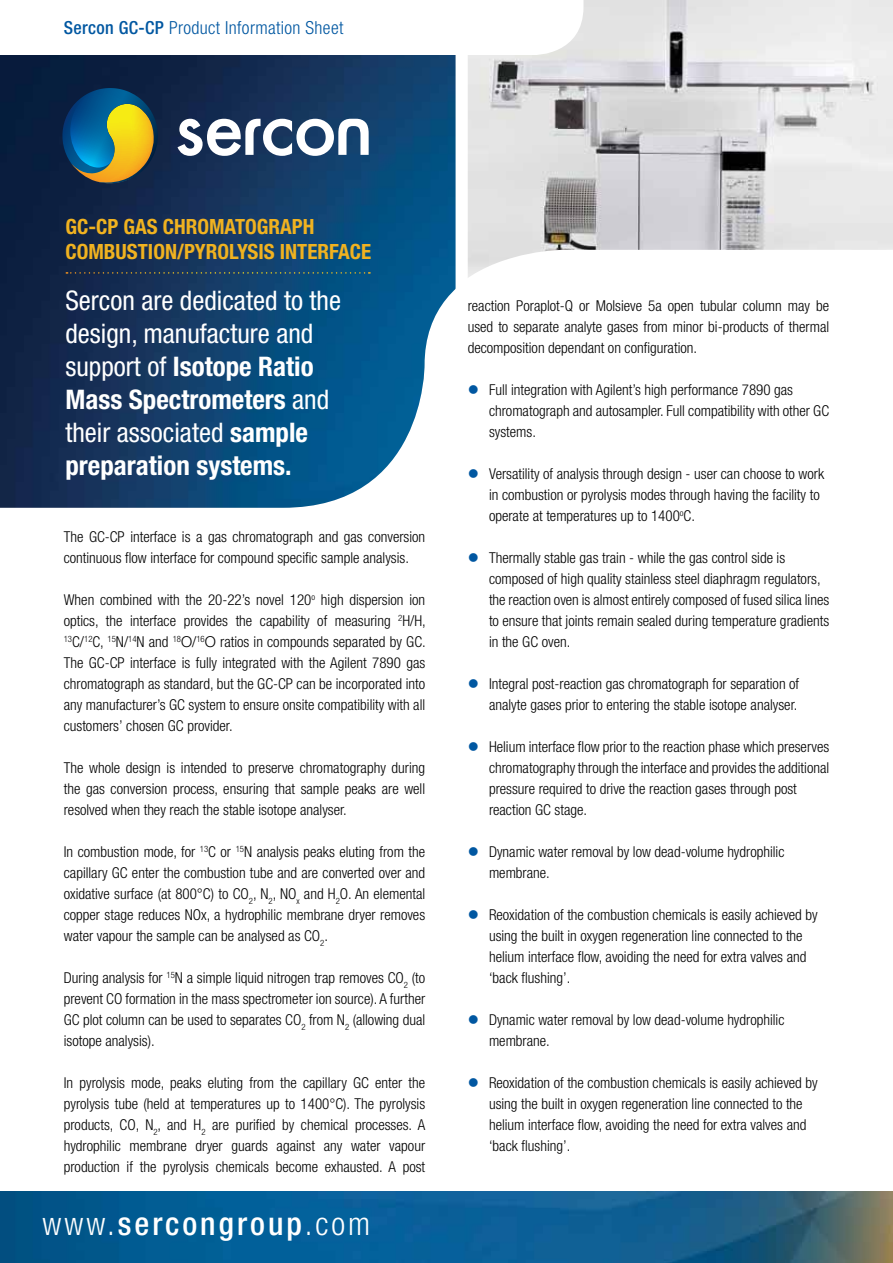
<style>
.page{position:relative;width:893px;height:1263px;background:#fff}
.page>*{position:absolute;margin:0;border:0;box-sizing:border-box;transform-origin:0 0}
.t1{font:500 condensed 32.1px "Helvetica Neue LT Pro";color:#fff}
.t2{font:condensed 27px/33px "Helvetica Neue LT Pro";color:#fff}
.t3{font:700 condensed 21px/25.2px "Helvetica Neue LT Pro";color:#f0b220}
.t4{font:300 condensed 18px "Helvetica Neue LT Pro";letter-spacing:.02em;color:#0057a1}
.t5{font:300 condensed 15px/21px "Helvetica Neue LT Pro";color:#000}
.s1{font-weight:500}
.s2{font-weight:700}
.s3{font-stretch:normal}
.s4{font-weight:300}
.s5{color:#0057a1}
</style>
<div class="page">
<img style="left:0;top:55px;width:456px;height:453px">
<svg style="left:178px;top:119px;width:191px;height:37px"></svg>
<svg style="left:56px;top:88px;width:102px;height:95px;background:#4e6d5a"></svg>
<svg style="left:66px;top:272px;width:304px;height:2px"></svg>
<img style="left:0;top:1191px;width:893px;height:72px">
<img style="left:468px;top:0;width:425px;height:278px">
<p class="t4" style="left:64px;top:17px;width:281px"><span class="s1">Sercon GC-CP</span> Product Information Sheet</p>
<h3 class="t3" style="left:65px;top:214px;width:307px">GC-CP GAS CHROMATOGRAPH<br>COMBUSTION/PYROLYSIS INTERFACE</h3>
<h2 class="t2" style="left:65px;top:283px;width:277px">Sercon are dedicated to the design, manufacture and support of <span class="s2">Isotope Ratio<br>Mass Spectrometers</span> and their associated <span class="s2">sample preparation systems.</span></h2>
<p class="t5" style="left:64px;top:526px;width:363px">The GC-CP interface is a gas chromatograph and gas conversion continuous flow interface for compound specific sample analysis.</p>
<p class="t5" style="left:64px;top:589px;width:363px;text-align:justify">When combined with the 20-22’s novel 120<sup>o</sup> high dispersion ion optics, the interface provides the capability of measuring <sup>2</sup>H/H, <sup>13</sup>C/<sup>12</sup>C, <sup>15</sup>N/<sup>14</sup>N and <sup>18</sup><span class="s3">O</span>/<sup>16</sup><span class="s3">O</span> ratios in compounds separated by GC.<br>The GC-CP interface is fully integrated with the Agilent 7890 gas chromatograph as standard, but the GC-CP can be incorporated into any manufacturer’s GC system to ensure onsite compatibility with all customers’ chosen GC provider.</p>
<p class="t5" style="left:64px;top:757px;width:363px;text-align:justify">The whole design is intended to preserve chromatography during the gas conversion process, ensuring that sample peaks are well resolved when they reach the stable isotope analyser.</p>
<p class="t5" style="left:64px;top:841px;width:363px;text-align:justify">In combustion mode, for <sup>13</sup>C or <sup>15</sup>N analysis peaks eluting from the capillary GC enter the combustion tube and are converted over and oxidative surface (at 800°C) to CO<sub>2</sub>, N<sub>2</sub>, NO<sub>x</sub> and H <sub>2</sub>O. An elemental copper stage reduces NOx, a hydrophilic membrane dryer removes water vapour the sample can be analysed as CO<sub>2</sub>.</p>
<p class="t5" style="left:64px;top:967px;width:363px;text-align:justify">During analysis for <sup>15</sup>N a simple liquid nitrogen trap removes CO<sub>2</sub> (to prevent CO formation in the mass spectrometer ion source). A further GC plot column can be used to separates CO<sub>2</sub> from N<sub>2</sub> (allowing dual isotope analysis).</p>
<p class="t5" style="left:64px;top:1072px;width:363px;text-align:justify">In pyrolysis mode, peaks eluting from the capillary GC enter the pyrolysis tube (held at temperatures up to 1400°C). The pyrolysis products, CO, N<sub>2</sub>, and H <sub>2</sub> are purified by chemical processes. A hydrophilic membrane dryer guards against any water vapour production if the pyrolysis chemicals become exhausted. A post</p>
<h1 class="t1" style="left:43px;top:1204px;width:329px"><span class="s4">www.</span>sercongroup<span class="s4">.com</span></h1>
<p class="t5" style="left:468px;top:295px;width:363px;text-align:justify">reaction Poraplot-Q or Molsieve 5a open tubular column may be used to separate analyte gases from minor bi-products of thermal decomposition dependant on configuration.</p>
<p class="t5" style="left:489px;top:379px;width:342px;text-indent:-21px"><span class="s5">●</span> Full integration with Agilent’s high performance 7890 gas chromatograph and autosampler. Full compatibility with other GC systems.</p>
<p class="t5" style="left:489px;top:463px;width:337px;text-indent:-21px"><span class="s5">●</span> Versatility of analysis through design - user can choose to work in combustion or pyrolysis modes through having the facility to operate at temperatures up to 1400<sup>o</sup>C.</p>
<p class="t5" style="left:489px;top:547px;width:342px;text-indent:-21px"><span class="s5">●</span> Thermally stable gas train - while the gas control side is composed of high quality stainless steel diaphragm regulators, the reaction oven is almost entirely composed of fused silica lines to ensure that joints remain sealed during temperature gradients in the GC oven.</p>
<p class="t5" style="left:468px;top:673px;width:333px;text-align:right"><span class="s5">●</span> Integral post-reaction gas chromatograph for separation of analyte gases prior to entering the stable isotope analyser.</p>
<p class="t5" style="left:489px;top:736px;width:342px;text-indent:-21px"><span class="s5">●</span> Helium interface flow prior to the reaction phase which preserves chromatography through the interface and provides the additional pressure required to drive the reaction gases through post reaction GC stage.</p>
<p class="t5" style="left:489px;top:841px;width:297px;text-indent:-21px"><span class="s5">●</span> Dynamic water removal by low dead-volume hydrophilic membrane.</p>
<p class="t5" style="left:489px;top:904px;width:330px;text-indent:-21px"><span class="s5">●</span> Reoxidation of the combustion chemicals is easily achieved by using the built in oxygen regeneration line connected to the helium interface flow, avoiding the need for extra valves and ‘back flushing’.</p>
<p class="t5" style="left:489px;top:1009px;width:297px;text-indent:-21px"><span class="s5">●</span> Dynamic water removal by low dead-volume hydrophilic membrane.</p>
<p class="t5" style="left:489px;top:1072px;width:330px;text-indent:-21px"><span class="s5">●</span> Reoxidation of the combustion chemicals is easily achieved by using the built in oxygen regeneration line connected to the helium interface flow, avoiding the need for extra valves and ‘back flushing’.</p>
</div>
